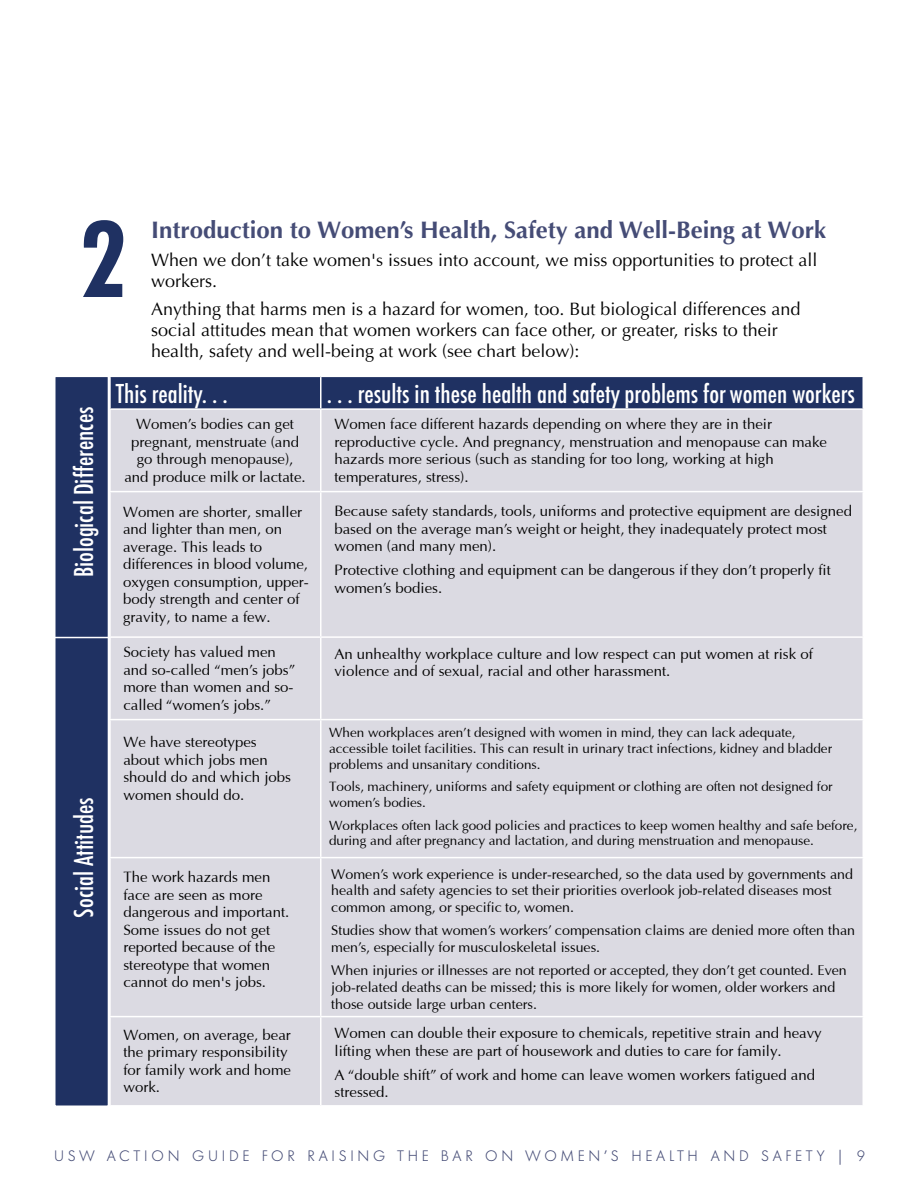
<style>
.page{position:relative;width:918px;height:1188px;background:#fff}
.page>*{position:absolute;margin:0;border:0;box-sizing:border-box;transform-origin:0 0}
.t1{font:700 condensed 108px "Futura Serie BQ";color:#1f3162}
.t2{font:500 condensed 27px "Futura Serie BQ";color:#fff}
.t3{font:700 24px "Optima";color:#454c76}
.t4{font:18px/21px "Optima";color:#000}
.t5{font:15px/17.5px "Optima";color:#000}
.t6{font:300 15px "Futura Serie BQ";letter-spacing:.25em;color:#454c76}
.t7{font:14.25px/16.6px "Optima";color:#000}
.t8{font:13.5px/15.8px "Optima";color:#000}
.s1{font-style:inherit}
</style>
<div class="page">
<div style="left:111px;top:377px;width:751px;height:31px;background:#1f3162"></div>
<div style="left:111px;top:410px;width:751px;height:695px;background:#dbdae2"></div>
<hr style="left:320px;top:410px;width:2px;height:81px;background:#fff">
<hr style="left:109px;top:491px;width:212px;height:1px;background:#fff">
<hr style="left:321px;top:491px;width:543px;height:1px;background:#fff">
<hr style="left:320px;top:492px;width:2px;height:144px;background:#fff">
<hr style="left:109px;top:636px;width:212px;height:2px;background:#fff">
<hr style="left:321px;top:636px;width:543px;height:2px;background:#fff">
<hr style="left:320px;top:638px;width:2px;height:81px;background:#fff">
<hr style="left:109px;top:719px;width:212px;height:1px;background:#fff">
<hr style="left:321px;top:719px;width:543px;height:1px;background:#fff">
<hr style="left:320px;top:720px;width:2px;height:137px;background:#fff">
<hr style="left:109px;top:857px;width:212px;height:1px;background:#fff">
<hr style="left:321px;top:857px;width:543px;height:1px;background:#fff">
<hr style="left:320px;top:858px;width:2px;height:158px;background:#fff">
<hr style="left:109px;top:1016px;width:212px;height:1px;background:#fff">
<hr style="left:321px;top:1016px;width:543px;height:1px;background:#fff">
<hr style="left:320px;top:1017px;width:2px;height:88px;background:#fff">
<hr style="left:320px;top:377px;width:2px;height:31px;background:#fff">
<div style="left:54px;top:376px;width:55px;height:731px;background:#1f3162;border:2px solid #fff"></div>
<hr style="left:54px;top:637px;width:55px;height:1px;background:#fff">
<h3 class="t3" style="left:151px;top:216px;width:676px">Introduction to Women’s Health, Safety and Well-Being at Work</h3>
<p class="t4" style="left:151px;top:249px;width:668px;line-height:21.6px">When we don’t take women<span class="s1">'s issues</span> into account, we miss opportunities to protect all workers.</p>
<p class="t4" style="left:151px;top:299px;width:651px">Anything that harms men is a hazard for women, too. But biological differences and social attitudes mean that women workers can face other, or greater, risks to their health, safety and well-being at work <span class="s1">(see chart below)</span>:</p>
<h2 class="t2" style="left:116px;top:379px;width:113px">This reality. . .</h2>
<h2 class="t2" style="left:327px;top:379px;width:530px">. . . results in these health and safety problems for women workers</h2>
<p class="t5" style="left:124px;top:416px;width:183px;text-align:center">Women’s bodies can get pregnant, menstruate (and go through menopause), and produce milk or lactate.</p>
<p class="t5" style="left:334px;top:416px;width:494px">Women face different hazards depending on where they are in their reproductive cycle. And pregnancy, menstruation and menopause can make hazards more serious (such as standing for too long, working at high temperatures, stress).</p>
<p class="t5" style="left:123px;top:503px;width:187px">Women are shorter, smaller and lighter than men, on average. This leads to differences in blood volume, oxygen consumption, upper&shy;body strength and center of gravity, to name a few.</p>
<p class="t5" style="left:334px;top:503px;width:519px">Because safety standards, tools, uniforms and protective equipment are designed based on the average man’s weight or height, they inadequately protect most women (and many men).</p>
<h1 class="t1" style="left:80px;top:197px;width:49px">2</h1>
<h2 class="t2" style="left:69px;top:577px;width:172px;rotate:-90deg">Biological Differences</h2>
<p class="t5" style="left:334px;top:562px;width:498px">Protective clothing and equipment can be dangerous if they don’t properly fit women’s bodies.</p>
<h2 class="t2" style="left:69px;top:918px;width:122px;rotate:-90deg">Social Attitudes</h2>
<p class="t5" style="left:123px;top:644px;width:174px">Society has valued men and so-called “men’s jobs” more than women and so&shy;called “women’s jobs.”</p>
<p class="t5" style="left:334px;top:646px;width:480px">An unhealthy workplace culture and low respect can put women at risk of violence and of sexual, racial and other harassment.</p>
<p class="t5" style="left:123px;top:734px;width:169px">We have stereotypes about which jobs men should do and which jobs women should do.</p>
<p class="t8" style="left:329px;top:725px;width:505px">When workplaces aren’t designed with women in mind, they can lack adequate, accessible toilet facilities. This can result in urinary tract infections, kidney and bladder problems and unsanitary conditions.</p>
<p class="t8" style="left:329px;top:779px;width:505px;line-height:16.2px">Tools, machinery, uniforms and safety equipment or clothing are often not designed for women’s bodies.</p>
<p class="t8" style="left:329px;top:818px;width:530px">Workplaces often lack good policies and practices to keep women healthy and safe before, during and after pregnancy and lactation, and during menstruation and menopause.</p>
<p class="t5" style="left:123px;top:869px;width:167px">The work hazards men face are seen as more dangerous and important.<br>Some issues do not get reported because of the stereotype that women cannot do men's jobs.</p>
<p class="t7" style="left:331px;top:866px;width:523px">Women’s work experience is under-researched, so the data used by governments and health and safety agencies to set their priorities overlook job-related diseases most common among, or specific to, women.</p>
<p class="t7" style="left:331px;top:923px;width:525px">Studies show that women’s workers’ compensation claims are denied more often than men’s, especially for musculoskeletal issues.</p>
<p class="t7" style="left:331px;top:963px;width:517px">When injuries or illnesses are not reported or accepted, they don’t get counted. Even job-related deaths can be missed; this is more likely for women, older workers and those outside large urban centers.</p>
<p class="t5" style="left:123px;top:1027px;width:169px">Women, on average, bear the primary responsibility for family work and home work.</p>
<p class="t5" style="left:335px;top:1025px;width:489px">Women can double their exposure to chemicals, repetitive strain and heavy lifting when these are part of housework and duties to care for family.</p>
<p class="t5" style="left:335px;top:1067px;width:482px">A “double shift” of work and home can leave women workers fatigued and stressed.</p>
<p class="t6" style="left:54px;top:1147px;width:812px">USW ACTION GUIDE FOR RAISING THE BAR ON WOMEN’S HEALTH AND SAFETY | 9</p>
</div>
